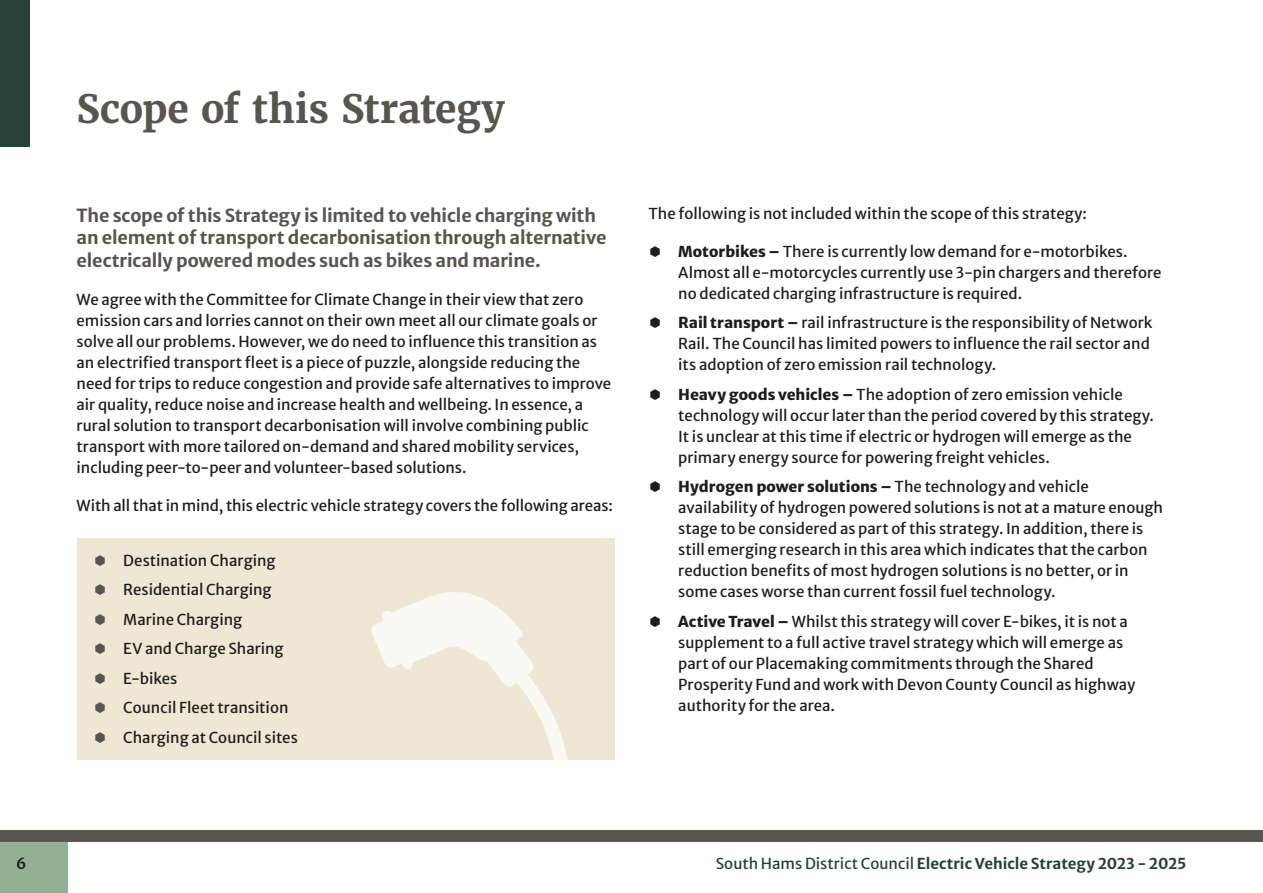
<style>
.page{position:relative;width:1263px;height:893px;background:#fff}
.page>*{position:absolute;margin:0;border:0;box-sizing:border-box;transform-origin:0 0}
.t1{font:700 39px "Merriweather";letter-spacing:-.01em;color:#57554d}
.Leader{font:700 18px/22.5px "Merriweather Sans";letter-spacing:-.01em;color:#57554d}
.t2{font:15px/21px "Merriweather Sans";color:#1d1d1b}
.t3{font:700 15px "Merriweather Sans";letter-spacing:-.005em;color:#274138}
.t4{font:600 15px "Merriweather Sans";color:#1d1d1b}
.s1{font-weight:800}
.s2{font-weight:400}
</style>
<div class="page">
<div style="left:0;top:830px;width:1263px;height:12px;background:#57554d"></div>
<div style="left:0;top:842px;width:68px;height:51px;background:#92b095"></div>
<div style="left:77px;top:538px;width:537px;height:45px;background:#ede7d3"></div>
<div style="left:77px;top:568px;width:537px;height:44px;background:#ede7d3"></div>
<div style="left:77px;top:597px;width:537px;height:45px;background:#ede7d3"></div>
<div style="left:77px;top:627px;width:537px;height:44px;background:#ede7d3"></div>
<div style="left:77px;top:656px;width:537px;height:45px;background:#ede7d3"></div>
<div style="left:77px;top:686px;width:537px;height:44px;background:#ede7d3"></div>
<div style="left:77px;top:715px;width:537px;height:45px;background:#ede7d3"></div>
<div style="left:0;top:0;width:30px;height:147px;background:#274138"></div>
<svg style="left:371px;top:592px;width:197px;height:168px"></svg>
<h1 class="t1" style="left:77px;top:84px;width:430px">Scope of this Strategy</h1>
<p class="Leader" style="left:77px;top:202px;width:531px">The scope of this Strategy is limited to vehicle charging with an element of transport decarbonisation through alternative electrically powered modes such as bikes and marine.</p>
<p class="t2" style="left:77px;top:287px;width:536px">We agree with the Committee for Climate Change in their view that zero emission cars and lorries cannot on their own meet all our climate goals or solve all our problems. However, we do need to influence this transition as an electrified transport fleet is a piece of puzzle, alongside reducing the need for trips to reduce congestion and provide safe alternatives to improve air quality, reduce noise and increase health and wellbeing. In essence, a rural solution to transport decarbonisation will involve combining public transport with more tailored on-demand and shared mobility services, including peer-to-peer and volunteer-based solutions.</p>
<p class="t2" style="left:77px;top:493px;width:538px">With all that in mind, this electric vehicle strategy covers the following areas:</p>
<p class="t2" style="left:123px;top:548px;width:154px">Destination Charging</p>
<p class="t2" style="left:123px;top:578px;width:150px">Residential Charging</p>
<p class="t2" style="left:123px;top:607px;width:120px">Marine Charging</p>
<p class="t2" style="left:123px;top:637px;width:162px">EV and Charge Sharing</p>
<p class="t2" style="left:123px;top:666px;width:56px">E-bikes</p>
<p class="t2" style="left:123px;top:696px;width:167px">Council Fleet transition</p>
<p class="t2" style="left:123px;top:725px;width:176px">Charging at Council sites</p>
<p class="t2" style="left:648px;top:201px;width:440px">The following is not included within the scope of this strategy:</p>
<p class="t2" style="left:678px;top:239px;width:485px"><span class="s1">Motorbikes –</span> There is currently low demand for e-motorbikes.<br>Almost all e-motorcycles currently use 3-pin chargers and therefore no dedicated charging infrastructure is required.</p>
<p class="t2" style="left:678px;top:311px;width:476px"><span class="s1">Rail transport –</span> rail infrastructure is the responsibility of Network<br>Rail. The Council has limited powers to influence the rail sector and its adoption of zero emission rail technology.</p>
<p class="t2" style="left:678px;top:382px;width:477px"><span class="s1">Heavy goods vehicles –</span> The adoption of zero emission vehicle technology will occur later than the period covered by this strategy.<br>It is unclear at this time if electric or hydrogen will emerge as the primary energy source for powering freight vehicles.</p>
<p class="t2" style="left:678px;top:475px;width:486px"><span class="s1">Hydrogen power solutions –</span> The technology and vehicle availability of hydrogen powered solutions is not at a mature enough stage to be considered as part of this strategy. In addition, there is still emerging research in this area which indicates that the carbon reduction benefits of most hydrogen solutions is no better, or in some cases worse than current fossil fuel technology.</p>
<p class="t2" style="left:678px;top:609px;width:459px"><span class="s1">Active Travel –</span> Whilst this strategy will cover E-bikes, it is not a supplement to a full active travel strategy which will emerge as part of our Placemaking commitments through the Shared Prosperity Fund and work with Devon County Council as highway authority for the area.</p>
<p class="t4" style="left:16px;top:851px;width:12px">6</p>
<p class="t3" style="left:716px;top:851px;width:472px"><span class="s2">South Hams District Council</span> Electric Vehicle Strategy 2023 - 2025</p>
</div>
